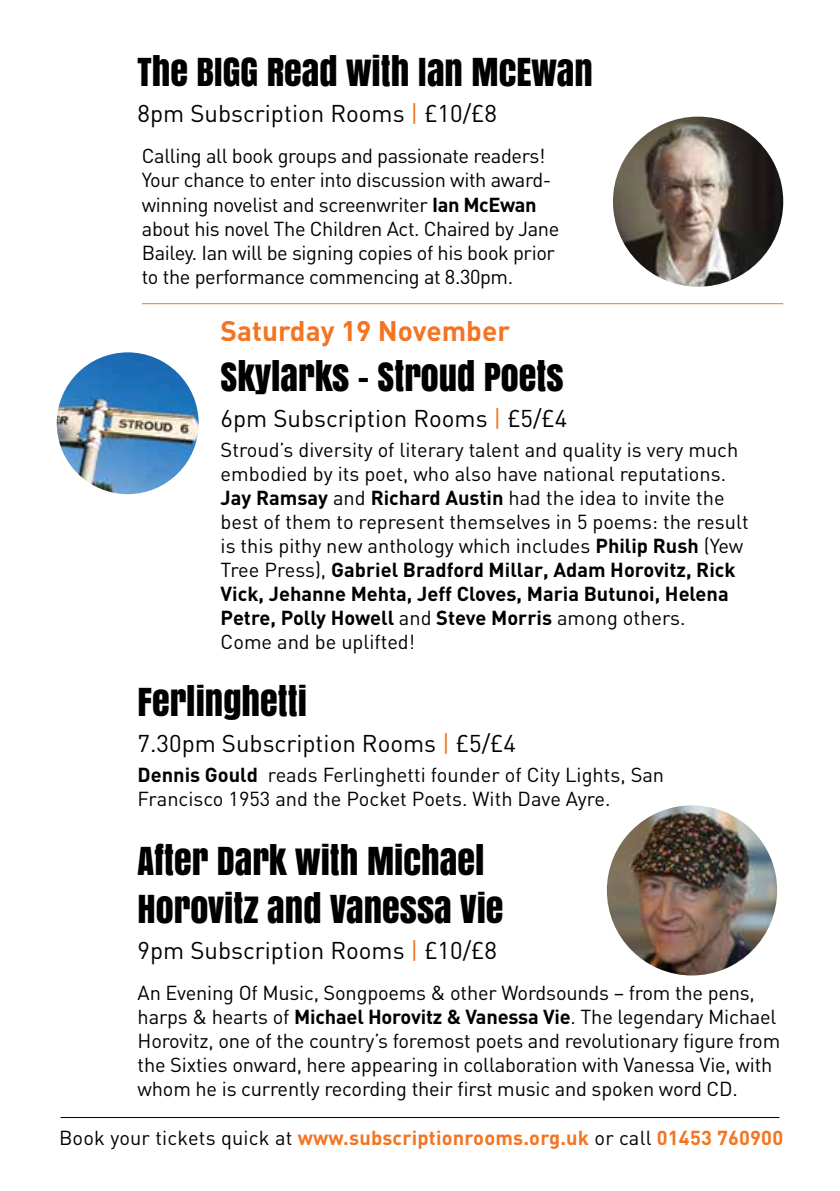
<style>
.page{position:relative;width:840px;height:1191px;background:#fff}
.page>*{position:absolute;margin:0;border:0;box-sizing:border-box;transform-origin:0 0}
.t1{font:36px/48px "Anton";color:#000}
.t2{font:700 28px "DIN";color:#f47421}
.t3{font:24px "DIN";color:#000}
.t4{font:20px/24px "DIN";letter-spacing:-.01em;color:#000}
.t5{font:700 20px "DIN";letter-spacing:.01em;color:#f47421}
.s1{color:#f47421}
.s2{font-weight:700}
.s3{font-weight:400;color:#000}
</style>
<div class="page">
<hr style="left:60px;top:1117px;width:719px;height:1px;background:#000">
<img style="left:612px;top:117px;width:170px;height:170px;border-radius:85px">
<img style="left:606px;top:805px;width:170px;height:170px;border-radius:85px">
<hr style="left:142px;top:303px;width:640px;height:1px;background:#f47421">
<img style="left:57px;top:352px;width:141px;height:142px;border-radius:71px">
<h1 class="t1" style="left:137px;top:47px;width:456px">THE BIGG READ WITH IAN MCEWAN</h1>
<p class="t3" style="left:137px;top:99px;width:360px">8pm Subscription Rooms <span class="s1">|</span> £10/£8</p>
<p class="t4" style="left:142px;top:144px;width:419px">Calling all book groups and passionate readers!<br>Your chance to enter into discussion with award&shy;winning novelist and screenwriter <span class="s2">Ian McEwan </span>about his novel The Children Act. Chaired by Jane Bailey. Ian will be signing copies of his book prior to the performance commencing at 8.30pm.</p>
<h2 class="t2" style="left:220px;top:312px;width:291px">Saturday 19 November</h2>
<h1 class="t1" style="left:220px;top:352px;width:344px">SKYLARKS - STROUD POETS</h1>
<p class="t3" style="left:220px;top:403px;width:348px">6pm Subscription Rooms <span class="s1">|</span> £5/£4</p>
<p class="t4" style="left:220px;top:438px;width:529px">Stroud’s diversity of literary talent and quality is very much embodied by its poet, who also have national reputations.<br><span class="s2">Jay Ramsay</span> and <span class="s2">Richard Austin</span> had the idea to invite the best of them to represent themselves in 5 poems: the result is this pithy new anthology which includes <span class="s2">Philip Rush</span> (Yew Tree Press), <span class="s2">Gabriel Bradford Millar, Adam Horovitz, Rick Vick, Jehanne Mehta, Jeff Cloves, Maria Butunoi, Helena Petre, Polly Howell</span> and <span class="s2">Steve Morris</span> among others.<br>Come and be uplifted!</p>
<h1 class="t1" style="left:137px;top:676px;width:171px">FERLINGHETTI</h1>
<p class="t3" style="left:137px;top:728px;width:379px">7.30pm Subscription Rooms <span class="s1">|</span> £5/£4</p>
<p class="t4" style="left:137px;top:762px;width:528px"><span class="s2">Dennis Gould</span> reads Ferlinghetti founder of City Lights, San<br>Francisco 1953 and the Pocket Poets. With Dave Ayre.</p>
<h1 class="t1" style="left:137px;top:835px;width:367px">AFTER DARK WITH MICHAEL<br>HOROVITZ AND VANESSA VIE</h1>
<p class="t3" style="left:137px;top:935px;width:360px">9pm Subscription Rooms <span class="s1">|</span> £10/£8</p>
<p class="t4" style="left:137px;top:980px;width:643px">An Evening Of Music, Songpoems &amp; other Wordsounds – from the pens, harps &amp; hearts of <span class="s2">Michael Horovitz &amp; Vanessa Vie</span>. The legendary Michael Horovitz, one of the country’s foremost poets and revolutionary figure from the Sixties onward, here appearing in collaboration with Vanessa Vie, with whom he is currently recording their first music and spoken word CD.</p>
<p class="t5" style="left:59px;top:1125px;width:725px"><span class="s3">Book your tickets quick at</span> www.subscriptionrooms.org.uk <span class="s3">or call</span> 01453 760900</p>
</div>
